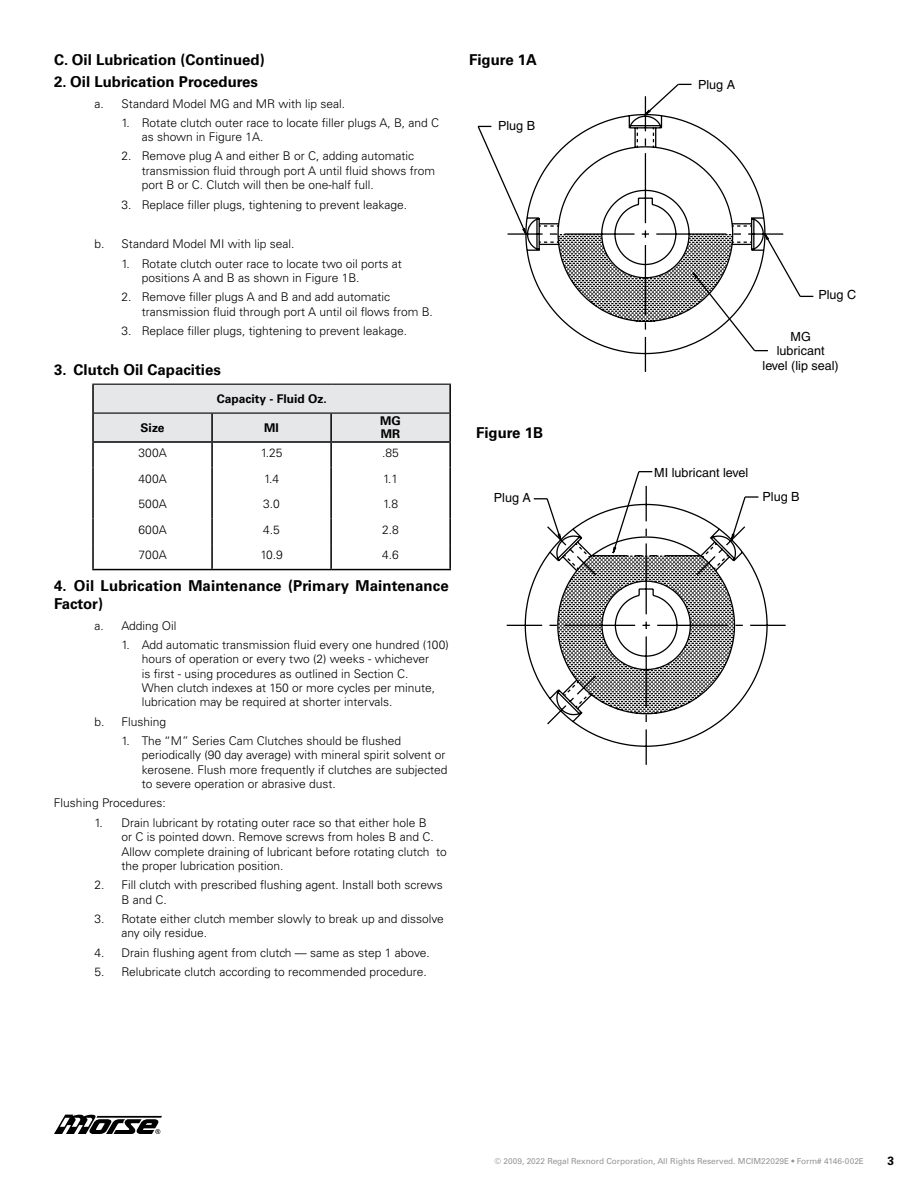
<style>
.page{position:relative;width:918px;height:1188px;background:#fff}
.page>*{position:absolute;margin:0;border:0;box-sizing:border-box;transform-origin:0 0}
.t1{font:700 15px/18px "Univers LT Std";color:#000}
.t2{font:12.6px/14.5px "Helvetica";color:#000;text-align:center}
.t3{font:300 12px/14.4px "Univers LT Std";color:#000}
.t4{font:700 12px/13.2px "Univers LT Std";color:#000}
.t5{font:8.25px "Univers LT Std";color:#939598}
</style>
<div class="page">
<svg style="left:54px;top:1115px;width:108px;height:19px"></svg>
<div style="left:94px;top:385px;width:355px;height:56px;background:#e6e7e8"></div>
<hr style="left:449px;top:385px;width:2px;height:28px;background:#000">
<hr style="left:211px;top:414px;width:2px;height:27px;background:#000">
<hr style="left:330px;top:414px;width:2px;height:27px;background:#000">
<hr style="left:449px;top:413px;width:2px;height:28px;background:#000">
<hr style="left:92px;top:441px;width:120px;height:2px;background:#000">
<hr style="left:92px;top:443px;width:2px;height:25px;background:#000">
<hr style="left:212px;top:441px;width:119px;height:2px;background:#000">
<hr style="left:211px;top:443px;width:2px;height:25px;background:#000">
<hr style="left:331px;top:441px;width:120px;height:2px;background:#000">
<hr style="left:330px;top:443px;width:2px;height:25px;background:#000">
<hr style="left:449px;top:443px;width:2px;height:25px;background:#000">
<hr style="left:92px;top:468px;width:2px;height:25px;background:#000">
<hr style="left:211px;top:468px;width:2px;height:25px;background:#000">
<hr style="left:330px;top:468px;width:2px;height:25px;background:#000">
<hr style="left:449px;top:468px;width:2px;height:25px;background:#000">
<hr style="left:92px;top:493px;width:2px;height:26px;background:#000">
<hr style="left:211px;top:493px;width:2px;height:26px;background:#000">
<hr style="left:330px;top:493px;width:2px;height:26px;background:#000">
<hr style="left:449px;top:493px;width:2px;height:26px;background:#000">
<hr style="left:92px;top:519px;width:2px;height:25px;background:#000">
<hr style="left:211px;top:519px;width:2px;height:25px;background:#000">
<hr style="left:330px;top:519px;width:2px;height:25px;background:#000">
<hr style="left:449px;top:519px;width:2px;height:25px;background:#000">
<hr style="left:92px;top:544px;width:2px;height:25px;background:#000">
<hr style="left:211px;top:544px;width:2px;height:25px;background:#000">
<hr style="left:330px;top:544px;width:2px;height:25px;background:#000">
<hr style="left:449px;top:544px;width:2px;height:25px;background:#000">
<hr style="left:92px;top:569px;width:120px;height:1px;background:#000">
<hr style="left:212px;top:569px;width:119px;height:1px;background:#000">
<hr style="left:331px;top:569px;width:120px;height:1px;background:#000">
<hr style="left:92px;top:384px;width:120px;height:1px;background:#000">
<hr style="left:212px;top:384px;width:119px;height:1px;background:#000">
<hr style="left:331px;top:384px;width:120px;height:1px;background:#000">
<hr style="left:94px;top:413px;width:118px;height:1px;background:#000">
<hr style="left:212px;top:413px;width:119px;height:1px;background:#000">
<hr style="left:331px;top:413px;width:118px;height:1px;background:#000">
<hr style="left:92px;top:385px;width:2px;height:28px;background:#000">
<hr style="left:92px;top:413px;width:2px;height:28px;background:#000">
<svg style="left:506px;top:496px;width:280px;height:269px"></svg>
<svg style="left:546px;top:471px;width:201px;height:241px"></svg>
<svg style="left:477px;top:83px;width:325px;height:269px"></svg>
<p class="t1" style="left:54px;top:51px;width:212px">C. Oil Lubrication (Continued)</p>
<p class="t1" style="left:54px;top:73px;width:206px">2. Oil Lubrication Procedures</p>
<p class="t3" style="left:94px;top:96px;width:252px">a. Standard Model MG and MR with lip seal.</p>
<p class="t3" style="left:142px;top:115px;width:299px;text-indent:-20px">1. Rotate clutch outer race to locate filler plugs A, B, and C as shown in Figure 1A.</p>
<p class="t3" style="left:142px;top:149px;width:295px;text-indent:-20px">2. Remove plug A and either B or C, adding automatic transmission fluid through port A until fluid shows from port B or C. Clutch will then be one-half full.</p>
<p class="t3" style="left:122px;top:197px;width:287px">3. Replace filler plugs, tightening to prevent leakage.</p>
<p class="t3" style="left:94px;top:237px;width:201px">b. Standard Model MI with lip seal.</p>
<p class="t3" style="left:142px;top:256px;width:262px;text-indent:-20px">1. Rotate clutch outer race to locate two oil ports at positions A and B as shown in Figure 1B.</p>
<p class="t3" style="left:142px;top:290px;width:292px;text-indent:-20px">2. Remove filler plugs A and B and add automatic transmission fluid through port A until oil flows from B.</p>
<p class="t3" style="left:121px;top:324px;width:287px">3. Replace filler plugs, tightening to prevent leakage.</p>
<p class="t1" style="left:54px;top:361px;width:168px">3. Clutch Oil Capacities</p>
<p class="t4" style="left:217px;top:392px;width:112px">Capacity - Fluid Oz.</p>
<p class="t4" style="left:141px;top:421px;width:25px">Size</p>
<p class="t4" style="left:264px;top:421px;width:16px">MI</p>
<p class="t4" style="left:380px;top:414px;width:22px">MG<br>MR</p>
<p class="t3" style="left:138px;top:446px;width:30px">300A</p>
<p class="t3" style="left:261px;top:446px;width:23px">1.25</p>
<p class="t3" style="left:382px;top:446px;width:18px">.85</p>
<p class="t3" style="left:138px;top:472px;width:30px">400A</p>
<p class="t3" style="left:264px;top:472px;width:16px">1.4</p>
<p class="t3" style="left:383px;top:472px;width:16px">1.1</p>
<p class="t3" style="left:138px;top:497px;width:30px">500A</p>
<p class="t3" style="left:263px;top:497px;width:18px">3.0</p>
<p class="t3" style="left:383px;top:497px;width:16px">1.8</p>
<p class="t3" style="left:138px;top:523px;width:30px">600A</p>
<p class="t3" style="left:263px;top:523px;width:18px">4.5</p>
<p class="t3" style="left:382px;top:523px;width:18px">2.8</p>
<p class="t3" style="left:138px;top:548px;width:30px">700A</p>
<p class="t3" style="left:260px;top:548px;width:24px">10.9</p>
<p class="t3" style="left:382px;top:548px;width:18px">4.6</p>
<p class="t1" style="left:54px;top:577px;width:396px">4. Oil Lubrication Maintenance (Primary Maintenance<br>Factor)</p>
<p class="t3" style="left:94px;top:618px;width:84px">a. Adding Oil</p>
<p class="t3" style="left:142px;top:637px;width:309px;text-indent:-20px">1. Add automatic transmission fluid every one hundred (100) hours of operation or every two (2) weeks - whichever<br>is first - using procedures as outlined in Section C.<br>When clutch indexes at 150 or more cycles per minute, lubrication may be required at shorter intervals.</p>
<p class="t3" style="left:94px;top:714px;width:73px">b. Flushing</p>
<p class="t3" style="left:142px;top:734px;width:307px;text-indent:-20px">1. The “M” Series Cam Clutches should be flushed periodically (90 day average) with mineral spirit solvent or kerosene. Flush more frequently if clutches are subjected to severe operation or abrasive dust.</p>
<p class="t3" style="left:54px;top:796px;width:113px">Flushing Procedures:</p>
<p class="t3" style="left:121px;top:815px;width:327px;text-indent:-27px">1. Drain lubricant by rotating outer race so that either hole B<br>or C is pointed down. Remove screws from holes B and C.<br>Allow complete draining of lubricant before rotating clutch to the proper lubrication position.</p>
<p class="t3" style="left:121px;top:878px;width:323px;text-indent:-27px">2. Fill clutch with prescribed flushing agent. Install both screws<br>B and C.</p>
<p class="t3" style="left:121px;top:911px;width:324px;text-indent:-27px">3. Rotate either clutch member slowly to break up and dissolve any oily residue.</p>
<p class="t3" style="left:94px;top:945px;width:337px">4. Drain flushing agent from clutch — same as step 1 above.</p>
<p class="t3" style="left:94px;top:964px;width:334px">5. Relubricate clutch according to recommended procedure.</p>
<p class="t1" style="left:469px;top:51px;width:69px">Figure 1A</p>
<p class="t2" style="left:498px;top:118px;width:39px">Plug B</p>
<p class="t1" style="left:476px;top:424px;width:69px">Figure 1B</p>
<p class="t2" style="left:494px;top:490px;width:39px">Plug A</p>
<p class="t2" style="left:698px;top:77px;width:39px">Plug A</p>
<p class="t2" style="left:818px;top:287px;width:39px">Plug C</p>
<p class="t2" style="left:763px;top:329px;width:78px">MG<br>lubricant<br>level (lip seal)</p>
<p class="t2" style="left:654px;top:465px;width:95px">MI lubricant level</p>
<p class="t2" style="left:763px;top:490px;width:39px">Plug B</p>
<p class="t5" style="left:495px;top:1156px;width:371px">© 2009, 2022 Regal Rexnord Corporation, All Rights Reserved. MCIM22029E • Form# 4146-002E</p>
<p class="t4" style="left:888px;top:1155px;width:8px">3</p>
</div>
